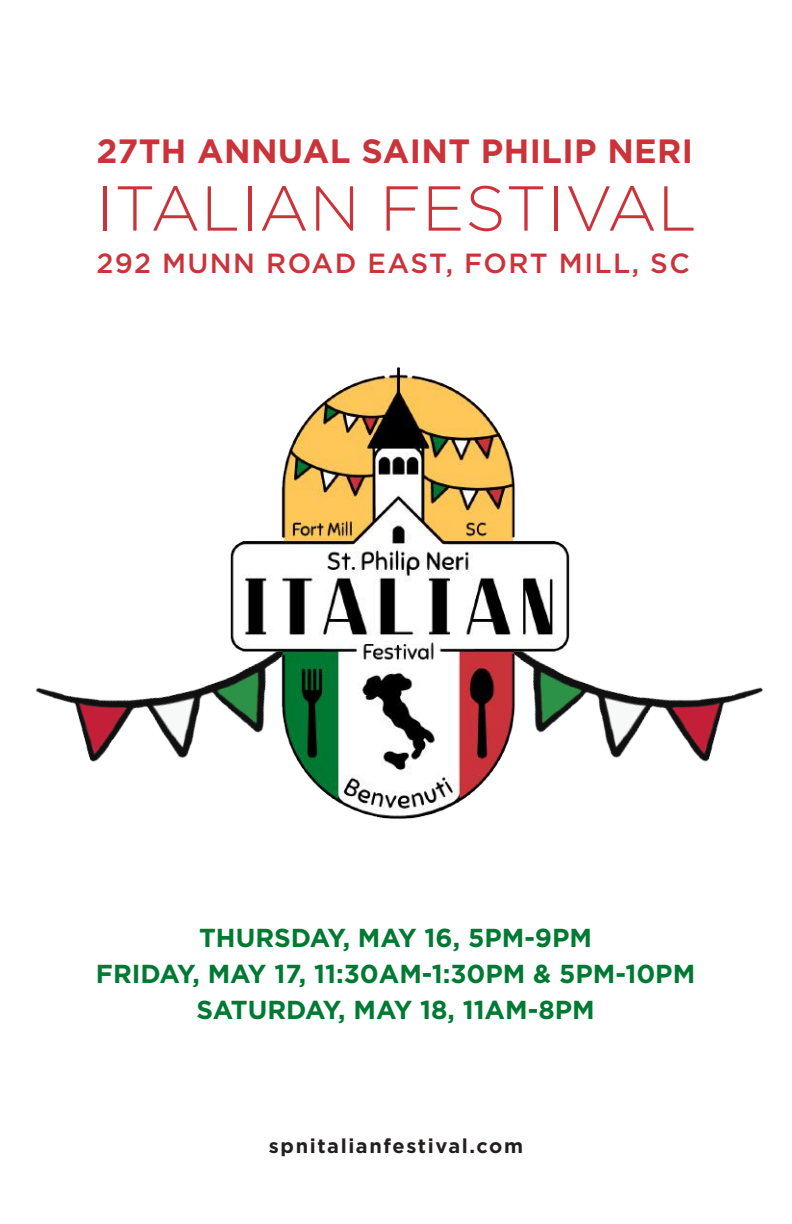
<style>
.page{position:relative;width:792px;height:1224px;background:#fff}
.page>*{position:absolute;margin:0;border:0;box-sizing:border-box;transform-origin:0 0}
.t1{font:300 63.4px "Gotham";letter-spacing:.01em;color:#cb333b}
.t2{font:700 33.6px "Gotham";letter-spacing:.01em;color:#cb333b}
.t3{font:500 27.8px "Gotham";letter-spacing:.05em;color:#cb333b}
.t4{font:700 26px/36px "Gotham";color:#007a33;text-align:center}
.t5{font:700 20px "Gotham";letter-spacing:.08em;color:#241f1f}
</style>
<div class="page">
<img style="left:36px;top:687px;width:106px;height:75px">
<img style="left:655px;top:687px;width:108px;height:75px">
<img style="left:142px;top:367px;width:513px;height:452px">
<p class="t2" style="left:96px;top:129px;width:598px">27TH ANNUAL SAINT PHILIP NERI</p>
<h1 class="t1" style="left:96px;top:168px;width:602px">ITALIAN FESTIVAL</h1>
<p class="t3" style="left:96px;top:245px;width:595px">292 MUNN ROAD EAST, FORT MILL, SC</p>
<p class="t4" style="left:96px;top:920px;width:601px">THURSDAY, MAY 16, 5PM-9PM<br>FRIDAY, MAY 17, 11:30AM-1:30PM &amp; 5PM-10PM<br>SATURDAY, MAY 18, 11AM-8PM</p>
<p class="t5" style="left:269px;top:1132px;width:256px">spnitalianfestival.com</p>
</div>
